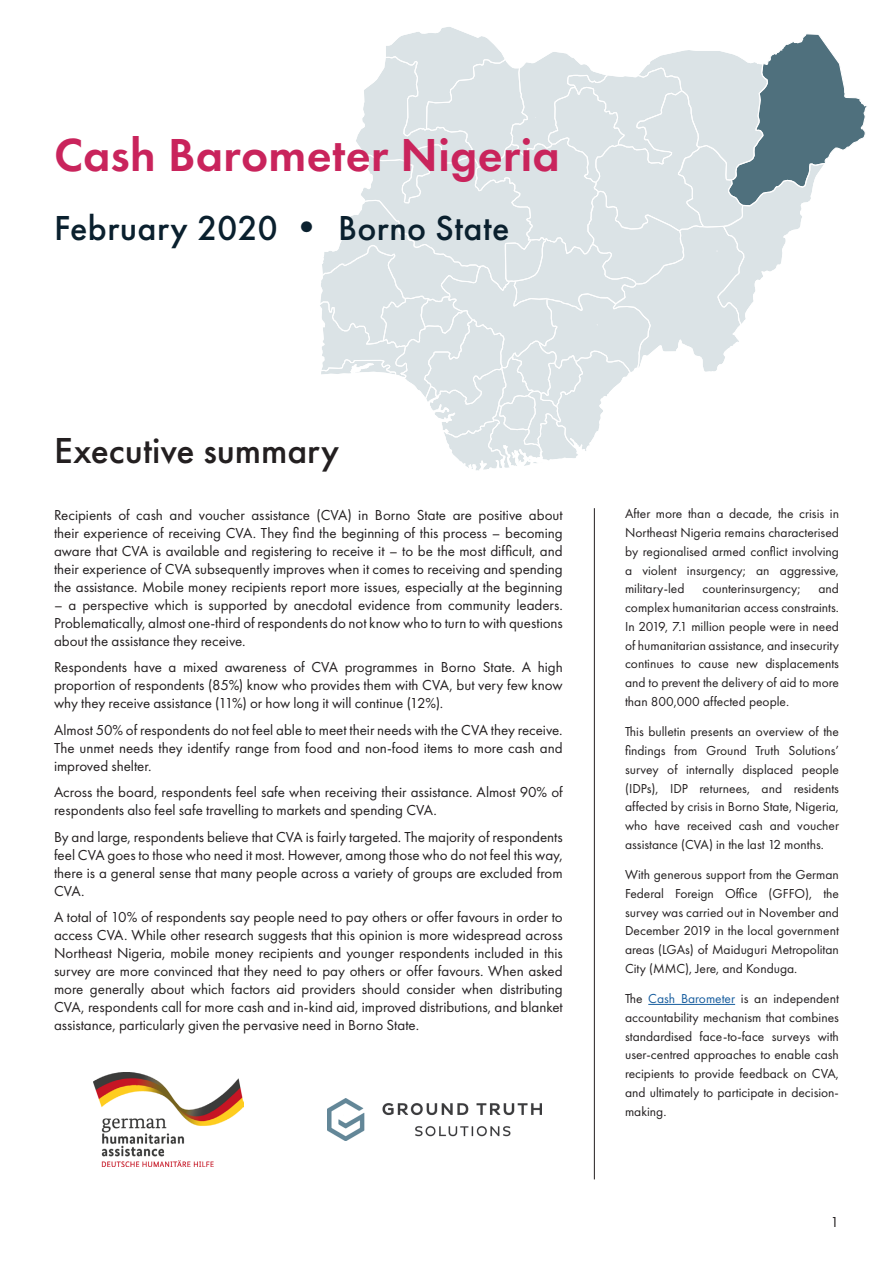
<style>
.page{position:relative;width:893px;height:1263px;background:#fff}
.page>*{position:absolute;margin:0;border:0;box-sizing:border-box;transform-origin:0 0}
.t1{font:600 48px "Futura PT";letter-spacing:.005em;color:#c9245c}
.t2{font:500 37.5px "Futura PT";color:#231f20}
.t3{font:500 36px "Futura PT";letter-spacing:.01em;color:#0a202e}
.P2{font:15px/18px "Futura PT";color:#231f20;text-align:justify}
.Body{font:13.5px/18.8px "Futura PT";color:#231f20;text-align:justify}
.s1{font-size:39px}
.s2{color:#175d9e}
</style>
<div class="page">
<svg style="left:320px;top:27px;width:547px;height:444px"></svg>
<hr style="left:594px;top:508px;width:1px;height:671px;background:#231f20">
<hr style="left:648px;top:1004px;width:87px;height:1px;background:#175d9e">
<img style="left:327px;top:1098px;width:214px;height:43px">
<img style="left:94px;top:1073px;width:150px;height:93px">
<p class="t1" style="left:54px;top:125px;width:507px">Cash Barometer Nigeria</p>
<p class="t3" style="left:54px;top:206px;width:457px">February 2020 <span class="s1">•</span> Borno State</p>
<h1 class="t2" style="left:54px;top:428px;width:287px">Executive summary</h1>
<p class="P2" style="left:54px;top:505px;width:510px">Recipients of cash and voucher assistance (CVA) in Borno State are positive about their experience of receiving CVA. They find the beginning of this process – becoming aware that CVA is available and registering to receive it – to be the most difficult, and their experience of CVA subsequently improves when it comes to receiving and spending the assistance. Mobile money recipients report more issues, especially at the beginning</p>
<p class="P2" style="left:54px;top:595px;width:510px">– a perspective which is supported by anecdotal evidence from community leaders.<br>Problematically, almost one-third of respondents do not know who to turn to with questions about the assistance they receive.</p>
<p class="P2" style="left:54px;top:658px;width:510px">Respondents have a mixed awareness of CVA programmes in Borno State. A high proportion of respondents (85%) know who provides them with CVA, but very few know why they receive assistance (11%) or how long it will continue (12%).</p>
<p class="P2" style="left:54px;top:720px;width:510px">Almost 50% of respondents do not feel able to meet their needs with the CVA they receive.<br>The unmet needs they identify range from food and non-food items to more cash and improved shelter.</p>
<p class="P2" style="left:54px;top:783px;width:510px">Across the board, respondents feel safe when receiving their assistance. Almost 90% of respondents also feel safe travelling to markets and spending CVA.</p>
<p class="P2" style="left:54px;top:828px;width:510px">By and large, respondents believe that CVA is fairly targeted. The majority of respondents feel CVA goes to those who need it most. However, among those who do not feel this way, there is a general sense that many people across a variety of groups are excluded from CVA.</p>
<p class="P2" style="left:54px;top:908px;width:510px">A total of 10% of respondents say people need to pay others or offer favours in order to access CVA. While other research suggests that this opinion is more widespread across Northeast Nigeria, mobile money recipients and younger respondents included in this survey are more convinced that they need to pay others or offer favours. When asked more generally about which factors aid providers should consider when distributing CVA, respondents call for more cash and in-kind aid, improved distributions, and blanket assistance, particularly given the pervasive need in Borno State.</p>
<p class="Body" style="left:625px;top:504px;width:215px">After more than a decade, the crisis in Northeast Nigeria remains characterised by regionalised armed conflict involving a violent insurgency; an aggressive, military-led</p>
<p class="Body" style="left:625px;top:579px;width:215px;text-indent:193px">and complex humanitarian access constraints.<br>In 2019, 7.1 million people were in need of humanitarian assistance, and insecurity continues to cause new displacements and to prevent the delivery of aid to more than 800,000 affected people.</p>
<p class="Body" style="left:625px;top:722px;width:215px">This bulletin presents an overview of the findings from Ground Truth Solutions’ survey of internally displaced people (IDPs), IDP returnees, and residents affected by crisis in Borno State, Nigeria, who have received cash and voucher assistance (CVA) in the last 12 months.</p>
<p class="Body" style="left:625px;top:865px;width:215px">With generous support from the German Federal Foreign Office (GFFO), the survey was carried out in November and December 2019 in the local government areas (LGAs) of Maiduguri Metropolitan City (MMC), Jere, and Konduga.</p>
<p class="Body" style="left:625px;top:989px;width:215px">The <span class="s2">Cash Barometer</span> is an independent accountability mechanism that combines standardised face-to-face surveys with user-centred approaches to enable cash recipients to provide feedback on CVA, and ultimately to participate in decision&shy;making.</p>
<p class="Body" style="left:702px;top:579px;width:100px">counterinsurgency;</p>
<p class="P2" style="left:830px;top:1213px;width:10px">1</p>
</div>
